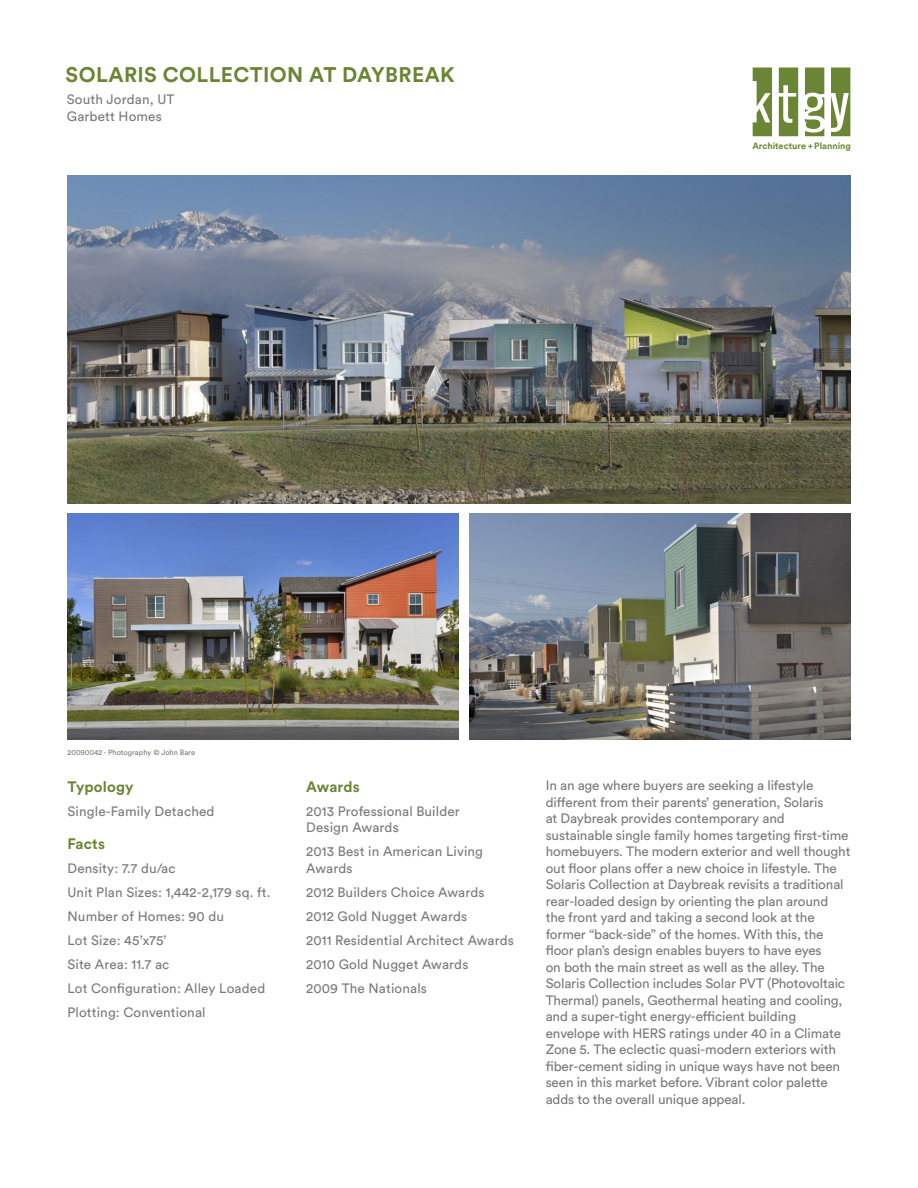
<style>
.page{position:relative;width:918px;height:1188px;background:#fff}
.page>*{position:absolute;margin:0;border:0;box-sizing:border-box;transform-origin:0 0}
.BROCHURE_-_Project_T{font:700 21px "Circular Std";letter-spacing:.02em;color:#6a8634}
.BROCHURE_-_Category{font:700 15px "Circular Std";letter-spacing:.01em;color:#6a8634}
.BROCHURE_-_Paragraph{font:13.5px/16.5px "Circular Std";letter-spacing:-.01em;color:#7a7a7a}
.BROCHURE_-_Paragraph-2{font:13.5px/16.5px "Circular Std";letter-spacing:.01em;color:#7a7a7a}
.BROCHURE_-_Location{font:13.5px "Circular Std";letter-spacing:.01em;color:#7a7a7a}
.t1{font:700 9.15px "Circular Std";color:#6a8634}
.BROCHURE_-_Project_N{font:7.5px "Circular Std";color:#7a7a7a}
</style>
<div class="page">
<svg style="left:753px;top:68px;width:19px;height:68px"></svg>
<svg style="left:779px;top:68px;width:19px;height:68px"></svg>
<svg style="left:831px;top:68px;width:19px;height:68px"></svg>
<svg style="left:805px;top:68px;width:19px;height:68px"></svg>
<img style="left:68px;top:176px;width:782px;height:328px">
<img style="left:469px;top:514px;width:381px;height:226px">
<img style="left:68px;top:514px;width:391px;height:226px">
<p class="BROCHURE_-_Project_T" style="left:66px;top:61px;width:391px">SOLARIS COLLECTION AT DAYBREAK</p>
<p class="BROCHURE_-_Location" style="left:67px;top:91px;width:109px">South Jordan, UT</p>
<p class="BROCHURE_-_Location" style="left:67px;top:108px;width:96px">Garbett Homes</p>
<p class="t1" style="left:752px;top:139px;width:100px">Architecture + Planning</p>
<p class="BROCHURE_-_Project_N" style="left:68px;top:748px;width:129px">20090042 - Photography © John Bare</p>
<p class="BROCHURE_-_Category" style="left:68px;top:777px;width:67px">Typology</p>
<p class="BROCHURE_-_Paragraph-2" style="left:68px;top:802px;width:148px">Single-Family Detached</p>
<p class="BROCHURE_-_Category" style="left:68px;top:834px;width:39px">Facts</p>
<p class="BROCHURE_-_Paragraph-2" style="left:68px;top:859px;width:110px">Density: 7.7 du/ac</p>
<p class="BROCHURE_-_Paragraph-2" style="left:68px;top:883px;width:205px">Unit Plan Sizes: 1,442-2,179 sq. ft.</p>
<p class="BROCHURE_-_Paragraph-2" style="left:68px;top:907px;width:158px">Number of Homes: 90 du</p>
<p class="BROCHURE_-_Paragraph-2" style="left:68px;top:931px;width:101px">Lot Size: 45’x75’</p>
<p class="BROCHURE_-_Paragraph" style="left:68px;top:955px;width:103px">Site Area: 11.7 ac</p>
<p class="BROCHURE_-_Paragraph-2" style="left:68px;top:979px;width:199px">Lot Configuration: Alley Loaded</p>
<p class="BROCHURE_-_Paragraph-2" style="left:68px;top:1003px;width:140px">Plotting: Conventional</p>
<p class="BROCHURE_-_Category" style="left:306px;top:777px;width:55px">Awards</p>
<p class="BROCHURE_-_Paragraph-2" style="left:306px;top:802px;width:155px">2013 Professional Builder</p>
<p class="BROCHURE_-_Paragraph-2" style="left:306px;top:819px;width:94px">Design Awards</p>
<p class="BROCHURE_-_Paragraph-2" style="left:306px;top:843px;width:178px">2013 Best in American Living<br>Awards</p>
<p class="BROCHURE_-_Paragraph-2" style="left:306px;top:883px;width:180px">2012 Builders Choice Awards</p>
<p class="BROCHURE_-_Paragraph-2" style="left:306px;top:907px;width:163px">2012 Gold Nugget Awards</p>
<p class="BROCHURE_-_Paragraph-2" style="left:306px;top:931px;width:209px">2011 Residential Architect Awards</p>
<p class="BROCHURE_-_Paragraph-2" style="left:306px;top:955px;width:164px">2010 Gold Nugget Awards</p>
<p class="BROCHURE_-_Paragraph-2" style="left:306px;top:979px;width:122px">2009 The Nationals</p>
<p class="BROCHURE_-_Paragraph" style="left:546px;top:777px;width:306px">In an age where buyers are seeking a lifestyle different from their parents’ generation, Solaris<br>at Daybreak provides contemporary and sustainable single family homes targeting first-time homebuyers. The modern exterior and well thought out floor plans offer a new choice in lifestyle. The Solaris Collection at Daybreak revisits a traditional rear-loaded design by orienting the plan around the front yard and taking a second look at the former “back-side” of the homes. With this, the floor plan’s design enables buyers to have eyes<br>on both the main street as well as the alley. The Solaris Collection includes Solar PVT (Photovoltaic Thermal) panels, Geothermal heating and cooling, and a super-tight energy-efficient building envelope with HERS ratings under 40 in a Climate Zone 5. The eclectic quasi-modern exteriors with fiber-cement siding in unique ways have not been seen in this market before. Vibrant color palette adds to the overall unique appeal.</p>
</div>
